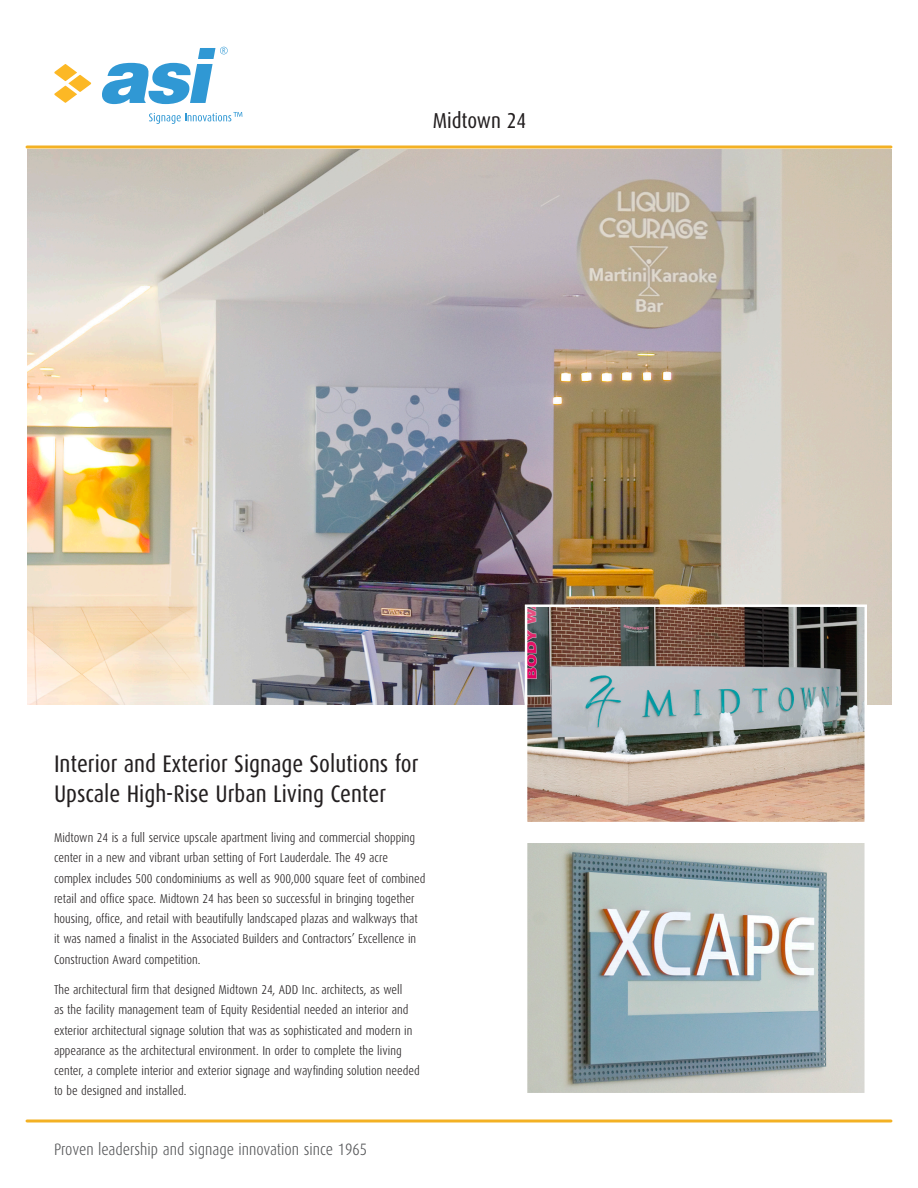
<style>
.page{position:relative;width:918px;height:1188px;background:#fff}
.page>*{position:absolute;margin:0;border:0;box-sizing:border-box;transform-origin:0 0}
.MOD_Body_Header{font:24px/30px "Dax Condensed";color:#231f20}
.MOD_Title{font:21.6px "Dax Condensed";color:#231f20}
.t1{font:300 16.5px "Dax Condensed";color:#57585a}
.MOD_Body_Copy{font:300 12.75px/20.2px "Dax Condensed";color:#231f20}
</style>
<div class="page">
<img style="left:27px;top:148px;width:864px;height:557px">
<img style="left:524px;top:603px;width:344px;height:219px">
<svg style="left:527px;top:843px;width:338px;height:250px;background:#abb6b6"></svg>
<svg style="left:54px;top:64px;width:38px;height:39px"></svg>
<svg style="left:102px;top:47px;width:126px;height:57px"></svg>
<svg style="left:149px;top:112px;width:93px;height:12px"></svg>
<hr style="left:27px;top:146px;width:864px;height:2px;background:#f3b124">
<hr style="left:27px;top:1119px;width:864px;height:3px;background:#f3b124">
<p class="MOD_Title" style="left:433px;top:108px;width:95px">Midtown 24</p>
<p class="MOD_Body_Header" style="left:54px;top:749px;width:366px">Interior and Exterior Signage Solutions for<br>Upscale High-Rise Urban Living Center</p>
<p class="MOD_Body_Copy" style="left:54px;top:828px;width:373px">Midtown 24 is a full service upscale apartment living and commercial shopping center in a new and vibrant urban setting of Fort Lauderdale. The 49 acre complex includes 500 condominiums as well as 900,000 square feet of combined retail and office space. Midtown 24 has been so successful in bringing together housing, office, and retail with beautifully landscaped plazas and walkways that it was named a finalist in the Associated Builders and Contractors’ Excellence in Construction Award competition.</p>
<p class="MOD_Body_Copy" style="left:54px;top:980px;width:367px">The architectural firm that designed Midtown 24, ADD Inc. architects, as well<br>as the facility management team of Equity Residential needed an interior and exterior architectural signage solution that was as sophisticated and modern in appearance as the architectural environment. In order to complete the living center, a complete interior and exterior signage and wayfinding solution needed to be designed and installed.</p>
<p class="t1" style="left:54px;top:1140px;width:315px">Proven leadership and signage innovation since 1965</p>
</div>
